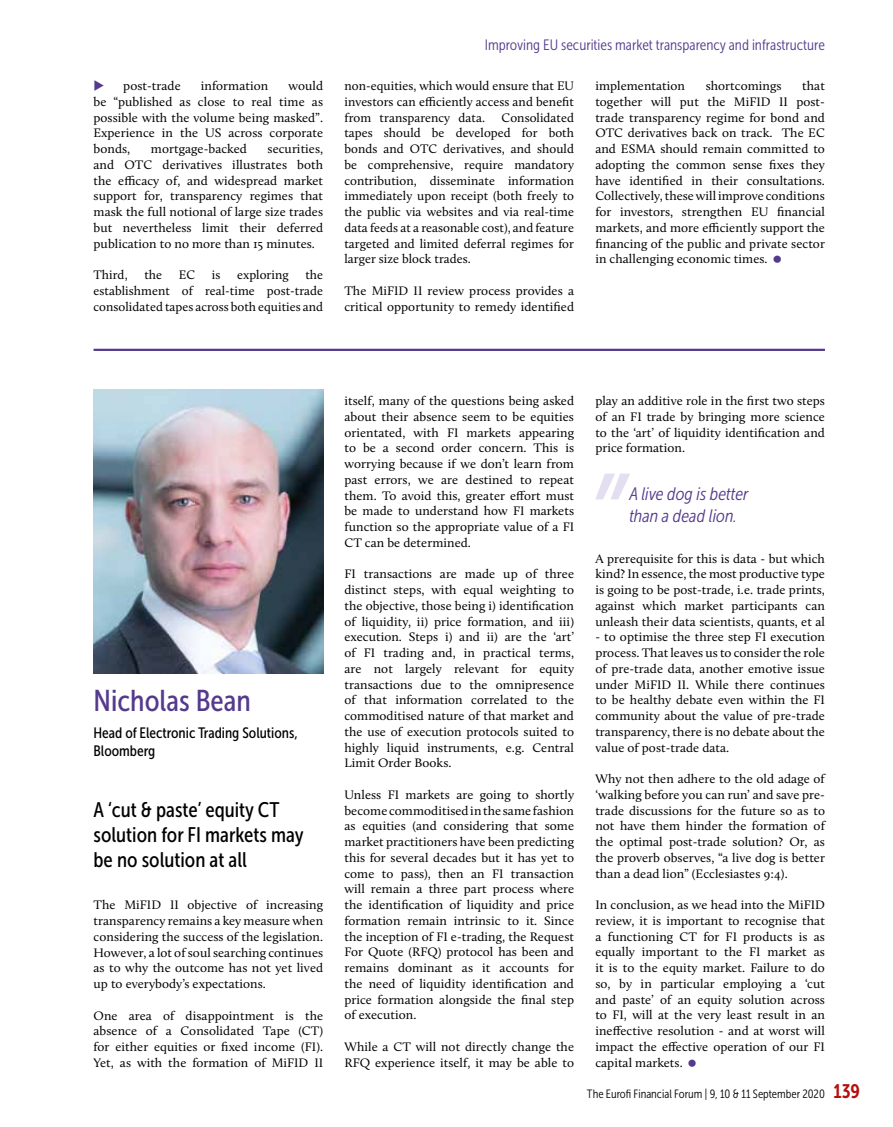
<style>
.page{position:relative;width:893px;height:1127px;background:#fff}
.page>*{position:absolute;margin:0;border:0;box-sizing:border-box;transform-origin:0 0}
.t1{font:30px "Museo Sans Cond 500";color:#543a8d}
.t2{font:21px/25.2px "Museo Sans Cond 500";color:#000}
.t3{font:italic 18px/21.6px "Museo Sans Cond 300";color:#543a8d}
.t4{font:15px "Museo Sans Cond 300";color:#543a8d}
.t5{font:15px/18px "Museo Sans Cond 500";color:#000}
.t6{font:12.75px/15.8px "Calluna";letter-spacing:.005em;color:#000;text-align:justify}
.t7{font:12px "Museo Sans Cond 300";color:#000}
.s1{font-family:"Museo Sans Cond 700";font-size:19.5px;color:#b70e0c}
</style>
<div class="page">
<hr style="left:94px;top:349px;width:731px;height:2px;background:#543a8d">
<img style="left:94px;top:389px;width:229px;height:284px">
<svg style="left:595px;top:474px;width:35px;height:25px"></svg>
<p class="t6" style="left:94px;top:78px;width:231px;text-indent:195px">would be “published as close to real time as possible with the volume being masked”.<br>Experience in the US across corporate bonds,</p>
<p class="t6" style="left:123px;top:78px;width:59px">post-trade</p>
<p class="t6" style="left:201px;top:78px;width:69px">information</p>
<p class="t6" style="left:151px;top:141px;width:97px">mortgage-backed</p>
<p class="t6" style="left:94px;top:141px;width:231px;text-indent:174px">securities, and OTC derivatives illustrates both the efficacy of, and widespread market support for, transparency regimes that mask the full notional of large size trades but nevertheless limit their deferred publication to no more than 15 minutes.</p>
<p class="t6" style="left:94px;top:267px;width:36px">Third,</p>
<p class="t6" style="left:144px;top:267px;width:19px">the</p>
<p class="t6" style="left:179px;top:267px;width:18px">EC</p>
<p class="t6" style="left:212px;top:267px;width:10px">is</p>
<p class="t6" style="left:237px;top:267px;width:53px">exploring</p>
<p class="t6" style="left:94px;top:267px;width:231px;text-indent:212px">the establishment of real-time post-trade consolidated tapes across both equities and</p>
<p class="t4" style="left:485px;top:37px;width:342px">Improving EU securities market transparency and infrastructure</p>
<p class="t6" style="left:344px;top:78px;width:231px">non-equities, which would ensure that EU investors can efficiently access and benefit from transparency data.</p>
<p class="t6" style="left:344px;top:109px;width:231px;text-indent:157px">Consolidated tapes should be developed for both bonds and OTC derivatives, and should be comprehensive, require mandatory contribution, disseminate information immediately upon receipt (both freely to the public via websites and via real-time data feeds at a reasonable cost), and feature targeted and limited deferral regimes for larger size block trades.</p>
<p class="t6" style="left:344px;top:283px;width:231px">The MiFID II review process provides a critical opportunity to remedy identified</p>
<p class="t6" style="left:595px;top:78px;width:231px;text-indent:207px">that together will put the MiFID II post&shy;trade transparency regime for bond and OTC derivatives back on track. The EC and ESMA should remain committed to adopting the common sense fixes they have identified in their consultations.<br>Collectively, these will improve conditions for investors, strengthen EU financial markets, and more efficiently support the financing of the public and private sector in challenging economic times.</p>
<p class="t6" style="left:595px;top:78px;width:91px">implementation</p>
<p class="t6" style="left:706px;top:78px;width:77px">shortcomings</p>
<h1 class="t1" style="left:94px;top:684px;width:159px">Nicholas Bean</h1>
<p class="t5" style="left:94px;top:724px;width:206px">Head of Electronic Trading Solutions,<br>Bloomberg</p>
<h2 class="t2" style="left:94px;top:797px;width:212px">A ‘cut &amp; paste’ equity CT solution for FI markets may be no solution at all</h2>
<p class="t6" style="left:94px;top:897px;width:231px">The MiFID II objective of increasing transparency remains a key measure when considering the success of the legislation.<br>However, a lot of soul searching continues as to why the outcome has not yet lived up to everybody’s expectations.</p>
<p class="t6" style="left:94px;top:1007px;width:231px">One area of disappointment is the absence of a Consolidated Tape (CT) for either equities or fixed income (FI).<br>Yet, as with the formation of MiFID II</p>
<p class="t6" style="left:344px;top:393px;width:231px">itself, many of the questions being asked about their absence seem to be equities orientated, with FI markets appearing to be a second order concern. This is worrying because if we don’t learn from past errors, we are destined to repeat them. To avoid this, greater effort must be made to understand how FI markets function so the appropriate value of a FI CT can be determined.</p>
<p class="t6" style="left:344px;top:566px;width:231px">FI transactions are made up of three distinct steps, with equal weighting to the objective, those being i) identification of liquidity, ii) price formation, and iii) execution. Steps i) and ii) are the ‘art’ of FI trading and, in practical terms, are not largely relevant for equity transactions due to the omnipresence of that information correlated to the commoditised nature of that market and the use of execution protocols suited to highly liquid instruments, e.g. Central Limit Order Books.</p>
<p class="t6" style="left:344px;top:787px;width:231px">Unless FI markets are going to shortly become commoditised in the same fashion as equities (and considering that some market practitioners have been predicting this for several decades but it has yet to come to pass), then an FI transaction will remain a three part process where the identification of liquidity and price formation remain intrinsic to it. Since the inception of FI e-trading, the Request For Quote (RFQ) protocol has been and remains dominant as it accounts for the need of liquidity identification and price formation alongside the final step of execution.</p>
<p class="t6" style="left:344px;top:1039px;width:231px">While a CT will not directly change the<br>RFQ experience itself, it may be able to</p>
<p class="t6" style="left:595px;top:393px;width:231px">play an additive role in the first two steps of an FI trade by bringing more science to the ‘art’ of liquidity identification and price formation.</p>
<h3 class="t3" style="left:629px;top:483px;width:121px">A live dog is better than a dead lion.</h3>
<p class="t6" style="left:595px;top:550px;width:231px">A prerequisite for this is data - but which kind? In essence, the most productive type is going to be post-trade, i.e. trade prints, against which market participants can unleash their data scientists, quants, et al</p>
<p class="t6" style="left:595px;top:629px;width:231px">- to optimise the three step FI execution process. That leaves us to consider the role of pre-trade data, another emotive issue under MiFID II. While there continues to be healthy debate even within the FI community about the value of pre-trade transparency, there is no debate about the value of post-trade data.</p>
<p class="t6" style="left:595px;top:771px;width:231px">Why not then adhere to the old adage of ‘walking before you can run’ and save pre&shy;trade discussions for the future so as to not have them hinder the formation of the optimal post-trade solution? Or, as the proverb observes, “a live dog is better than a dead lion” (Ecclesiastes 9:4).</p>
<p class="t6" style="left:595px;top:897px;width:231px">In conclusion, as we head into the MiFID review, it is important to recognise that a functioning CT for FI products is as equally important to the FI market as it is to the equity market. Failure to do so, by in particular employing a ‘cut and paste’ of an equity solution across to FI, will at the very least result in an ineffective resolution - and at worst will impact the effective operation of our FI capital markets.</p>
<p class="t7" style="left:587px;top:1087px;width:275px">The Eurofi Financial Forum | 9, 10 &amp; 11 September 2020 <span class="s1">139</span></p>
</div>
